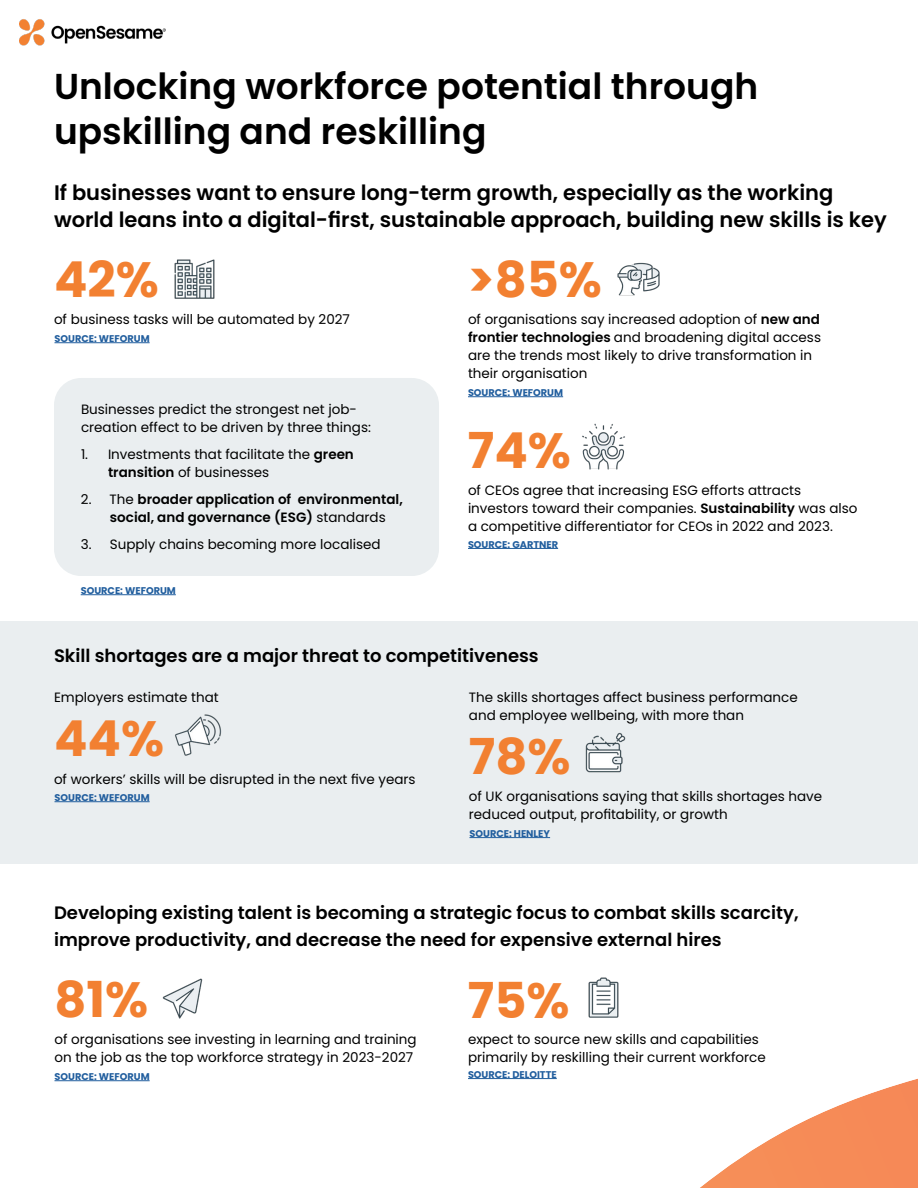
<style>
.page{position:relative;width:918px;height:1188px;background:#fff}
.page>*{position:absolute;margin:0;border:0;box-sizing:border-box;transform-origin:0 0}
.t1{font:700 49.5px "Poppins";color:#f28031}
.t2{font:600 36px/45px "Poppins";color:#000}
.t3{font:600 21px/27px "Poppins";color:#000}
.t4{font:600 18px/27px "Poppins";color:#000}
.t5{font:13.5px/18px "Poppins";color:#000}
.t6{font:600 13.5px/18px "Poppins";color:#000}
.t7{font:700 9.75px "Poppins";color:#215e9e}
.s1{font-weight:600}
.s2{font-weight:400}
</style>
<div class="page">
<svg style="left:54px;top:1079px;width:864px;height:109px"></svg>
<img style="left:19px;top:19px;width:147px;height:27px">
<div style="left:54px;top:378px;width:385px;height:198px;background:#eaeef0;border-radius:27px"></div>
<div style="left:0;top:621px;width:918px;height:243px;background:#eaeef0"></div>
<hr style="left:468px;top:548px;width:90px;height:1px;background:#215e9e">
<hr style="left:55px;top:342px;width:95px;height:1px;background:#215e9e">
<hr style="left:468px;top:396px;width:95px;height:1px;background:#215e9e">
<hr style="left:81px;top:594px;width:95px;height:1px;background:#215e9e">
<hr style="left:55px;top:801px;width:95px;height:1px;background:#215e9e">
<hr style="left:55px;top:1080px;width:95px;height:1px;background:#215e9e">
<hr style="left:469px;top:837px;width:81px;height:1px;background:#215e9e">
<hr style="left:468px;top:1078px;width:89px;height:1px;background:#215e9e">
<img style="left:174px;top:259px;width:41px;height:40px">
<img style="left:162px;top:698px;width:73px;height:73px">
<img style="left:162px;top:978px;width:41px;height:41px">
<img style="left:588px;top:977px;width:31px;height:41px">
<img style="left:569px;top:717px;width:72px;height:72px">
<img style="left:617px;top:262px;width:43px;height:34px">
<img style="left:582px;top:423px;width:43px;height:47px">
<div style="left:0;top:1097px;width:420px;height:91px;background:#fff"></div>
<h2 class="t2" style="left:54px;top:64px;width:706px">Unlocking workforce potential through upskilling and reskilling</h2>
<h3 class="t3" style="left:54px;top:180px;width:834px">If businesses want to ensure long-term growth, especially as the working world leans into a digital-first, sustainable approach, building new skills is key</h3>
<h1 class="t1" style="left:54px;top:251px;width:106px">42%</h1>
<p class="t5" style="left:54px;top:311px;width:298px">of business tasks will be automated by 2027</p>
<p class="t7" style="left:55px;top:333px;width:97px">SOURCE: WEFORUM</p>
<p class="t5" style="left:81px;top:401px;width:291px">Businesses predict the strongest net job&shy;creation effect to be driven by three things:</p>
<p class="t5" style="left:108px;top:445px;width:247px;text-indent:-27px">1. Investments that facilitate the <span class="s1">green transition</span> of businesses</p>
<p class="t6" style="left:110px;top:490px;width:294px;text-indent:-29px"><span class="s2">2. The</span> broader application of environmental, social, and governance (ESG) <span class="s2">standards</span></p>
<p class="t5" style="left:81px;top:535px;width:301px">3. Supply chains becoming more localised</p>
<p class="t7" style="left:81px;top:585px;width:97px">SOURCE: WEFORUM</p>
<h1 class="t1" style="left:468px;top:251px;width:136px">&gt;85%</h1>
<p class="t5" style="left:468px;top:310px;width:355px">of organisations say increased adoption of <span class="s1">new and frontier technologies</span> and broadening digital access are the trends most likely to drive transformation in their organisation</p>
<p class="t7" style="left:468px;top:387px;width:97px">SOURCE: WEFORUM</p>
<h1 class="t1" style="left:468px;top:422px;width:105px">74%</h1>
<p class="t5" style="left:468px;top:481px;width:391px">of CEOs agree that increasing ESG efforts attracts investors toward their companies. <span class="s1">Sustainability</span> was also a competitive differentiator for CEOs in 2022 and 2023.</p>
<p class="t7" style="left:468px;top:539px;width:92px">SOURCE: GARTNER</p>
<h3 class="t4" style="left:54px;top:642px;width:486px">Skill shortages are a major threat to competitiveness</h3>
<p class="t5" style="left:54px;top:689px;width:166px">Employers estimate that</p>
<p class="t5" style="left:469px;top:689px;width:330px">The skills shortages affect business performance and employee wellbeing, with more than</p>
<h1 class="t1" style="left:54px;top:710px;width:112px">44%</h1>
<h1 class="t1" style="left:469px;top:728px;width:103px">78%</h1>
<p class="t5" style="left:54px;top:770px;width:363px">of workers’ skills will be disrupted in the next five years</p>
<p class="t7" style="left:55px;top:792px;width:97px">SOURCE: WEFORUM</p>
<p class="t5" style="left:469px;top:787px;width:355px">of UK organisations saying that skills shortages have reduced output, profitability, or growth</p>
<p class="t7" style="left:469px;top:828px;width:82px">SOURCE: HENLEY</p>
<h3 class="t4" style="left:54px;top:899px;width:746px">Developing existing talent is becoming a strategic focus to combat skills scarcity, improve productivity, and decrease the need for expensive external hires</h3>
<h1 class="t1" style="left:54px;top:971px;width:95px">81%</h1>
<h1 class="t1" style="left:468px;top:972px;width:103px">75%</h1>
<p class="t5" style="left:55px;top:1030px;width:364px">of organisations see investing in learning and training on the job as the top workforce strategy in 2023-2027</p>
<p class="t5" style="left:468px;top:1031px;width:299px">expect to source new skills and capabilities primarily by reskilling their current workforce</p>
<p class="t7" style="left:55px;top:1071px;width:97px">SOURCE: WEFORUM</p>
<p class="t7" style="left:468px;top:1069px;width:90px">SOURCE: DELOITTE</p>
</div>
